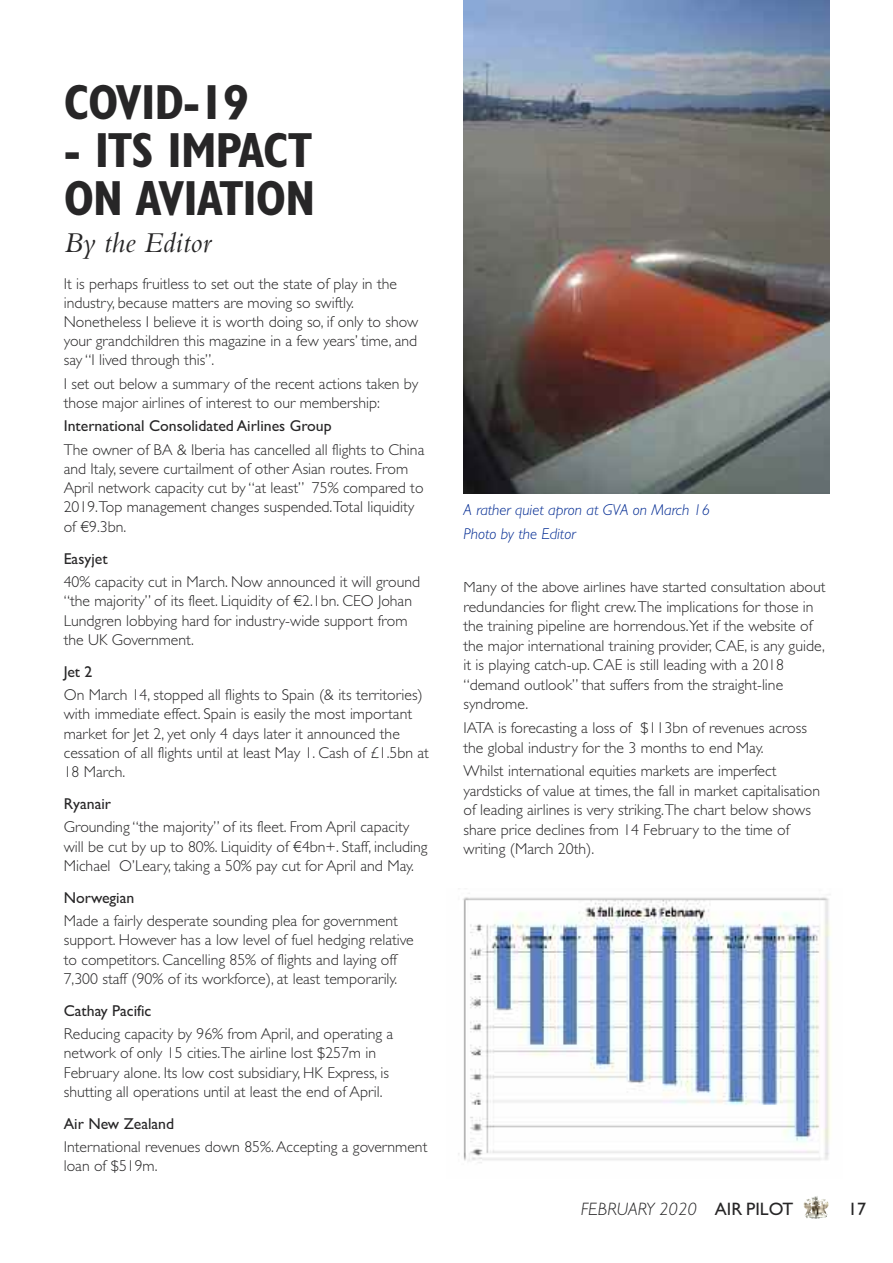
<style>
.page{position:relative;width:893px;height:1263px;background:#fff}
.page>*{position:absolute;margin:0;border:0;box-sizing:border-box;transform-origin:0 0}
.t1{font:700 condensed 49.5px/48px "Gill Sans";letter-spacing:-.025em;color:#272627}
.t2{font:italic 30px "Bembo";color:#272627}
.t3{font:italic 300 18px "Gill Sans";color:#272627}
.t4{font:18px "Gill Sans TT";color:#272627}
.t5{font:15.75px/19.2px "Gill Sans Light TT";color:#272627}
.t6{font:15.75px "Gill Sans TT";color:#272627}
.t7{font:italic 300 15.75px/23.7px "Gill Sans";color:#002a92}
.s1{font-family:"Gill Sans TT";font-weight:400;font-style:normal}
</style>
<div class="page">
<img style="left:803px;top:1199px;width:11px;height:14px">
<img style="left:458px;top:897px;width:373px;height:266px">
<img style="left:463px;top:0;width:366px;height:493px">
<h1 class="t1" style="left:64px;top:83px;width:187px">COVID-19</h1>
<h1 class="t1" style="left:64px;top:131px;width:253px">- ITS IMPACT<br>ON AVIATION</h1>
<h2 class="t2" style="left:64px;top:232px;width:148px">By the Editor</h2>
<p class="t5" style="left:64px;top:273px;width:356px">It is perhaps fruitless to set out the state of play in the industry, because matters are moving so swiftly.<br>Nonetheless I believe it is worth doing so, if only to show your grandchildren this magazine in a few years’ time, and say “I lived through this”.</p>
<p class="t5" style="left:64px;top:374px;width:356px">I set out below a summary of the recent actions taken by those major airlines of interest to our membership:</p>
<p class="t6" style="left:64px;top:417px;width:269px">International Consolidated Airlines Group</p>
<p class="t5" style="left:64px;top:440px;width:362px">The owner of BA &amp; Iberia has cancelled all flights to China and Italy, severe curtailment of other Asian routes. From April network capacity cut by “at least” 75% compared to 2019.Top management changes suspended.Total liquidity of €9.3bn.</p>
<p class="t6" style="left:64px;top:549px;width:45px">Easyjet</p>
<p class="t5" style="left:64px;top:572px;width:358px">40% capacity cut in March. Now announced it will ground “the majority” of its fleet. Liquidity of €2.1bn. CEO Johan Lundgren lobbying hard for industry-wide support from the UK Government.</p>
<p class="t6" style="left:64px;top:662px;width:30px">Jet 2</p>
<p class="t5" style="left:64px;top:685px;width:367px">On March 14, stopped all flights to Spain (&amp; its territories) with immediate effect. Spain is easily the most important market for Jet 2, yet only 4 days later it announced the cessation of all flights until at least May 1. Cash of £1.5bn at 18 March.</p>
<p class="t6" style="left:64px;top:794px;width:49px">Ryanair</p>
<p class="t5" style="left:64px;top:817px;width:365px">Grounding “the majority” of its fleet. From April capacity will be cut by up to 80%. Liquidity of €4bn+. Staff, including<br>Michael O’Leary, taking a 50% pay cut for April and May.</p>
<p class="t6" style="left:64px;top:888px;width:72px">Norwegian</p>
<p class="t5" style="left:64px;top:911px;width:352px">Made a fairly desperate sounding plea for government support. However has a low level of fuel hedging relative to competitors. Cancelling 85% of flights and laying off 7,300 staff (90% of its workforce), at least temporarily.</p>
<p class="t6" style="left:64px;top:1001px;width:89px">Cathay Pacific</p>
<p class="t5" style="left:64px;top:1024px;width:331px">Reducing capacity by 96% from April, and operating a network of only 15 cities.The airline lost $257m in February alone. Its low cost subsidiary, HK Express, is shutting all operations until at least the end of April.</p>
<p class="t6" style="left:64px;top:1114px;width:112px">Air New Zealand</p>
<p class="t5" style="left:64px;top:1137px;width:365px">International revenues down 85%.Accepting a government loan of $519m.</p>
<p class="t7" style="left:463px;top:499px;width:248px">A rather quiet apron at GVA on March 16<br>Photo by the Editor</p>
<p class="t5" style="left:463px;top:577px;width:363px">Many of the above airlines have started consultation about redundancies for flight crew.The implications for those in the training pipeline are horrendous.Yet if the website of the major international training provider, CAE, is any guide, it is playing catch-up. CAE is still leading with a 2018 “demand outlook” that suffers from the straight-line syndrome.</p>
<p class="t5" style="left:463px;top:718px;width:345px">IATA is forecasting a loss of $113bn of revenues across the global industry for the 3 months to end May.</p>
<p class="t5" style="left:463px;top:761px;width:358px">Whilst international equities markets are imperfect yardsticks of value at times, the fall in market capitalisation of leading airlines is very striking.The chart below shows share price declines from 14 February to the time of writing (March 20th).</p>
<p class="t3" style="left:581px;top:1202px;width:214px">FEBRUARY 2020 <span class="s1">AIR PILOT</span></p>
<p class="t4" style="left:848px;top:1198px;width:19px">17</p>
</div>
